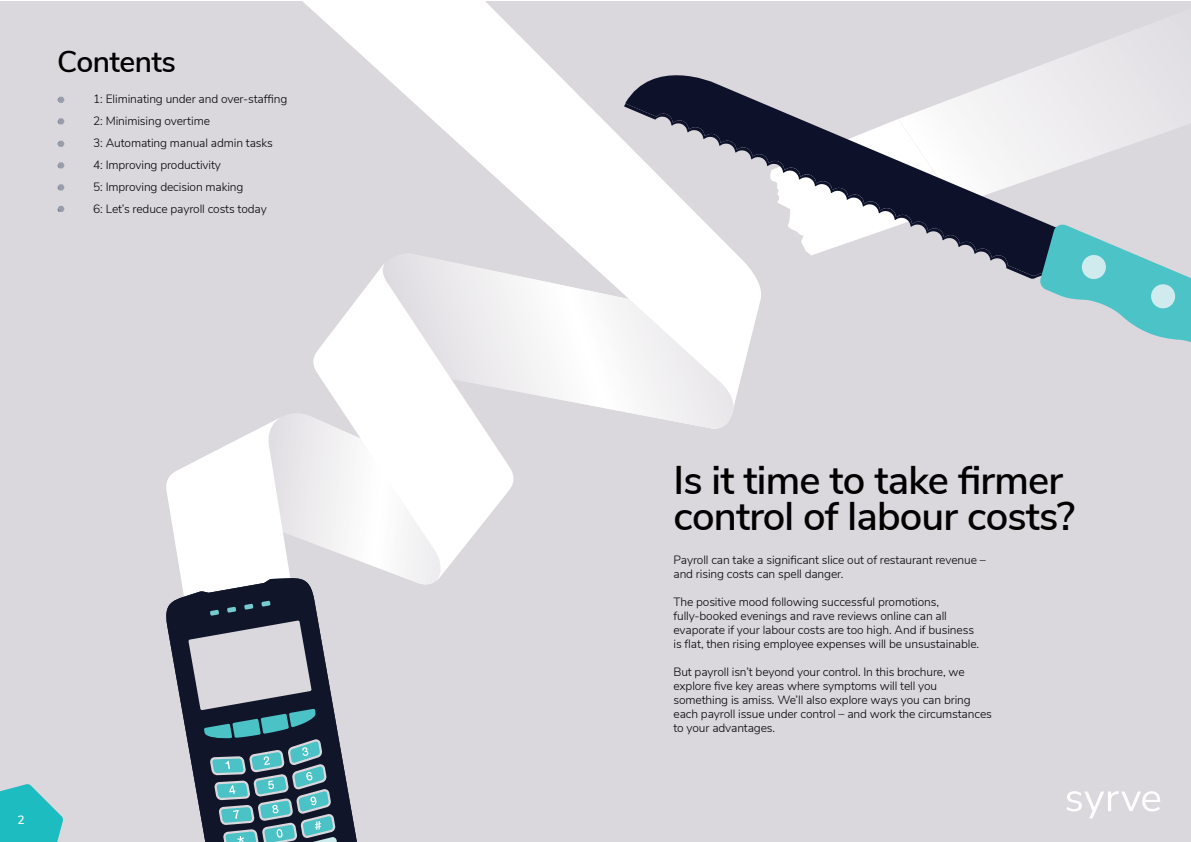
<style>
.page{position:relative;width:1191px;height:842px;background:#fff}
.page>*{position:absolute;margin:0;border:0;box-sizing:border-box;transform-origin:0 0}
.t1{font:600 40px/36px "Nunito Sans";letter-spacing:-.02em;color:#000}
.t2{font:600 30px "Nunito Sans";letter-spacing:-.02em;color:#000}
.t3{font:300 12px/14px "Nunito Sans";letter-spacing:-.01em;color:#000}
.t4{font:600 12px "Nunito Sans";color:#fff}
</style>
<div class="page">
<div style="left:0;top:1px;width:1191px;height:841px;background:#dad8dd"></div>
<svg style="left:1066px;top:791px;width:94px;height:27px"></svg>
<svg style="left:0;top:784px;width:63px;height:58px"></svg>
<svg style="left:58px;top:97px;width:7px;height:6px"></svg>
<svg style="left:58px;top:118px;width:7px;height:6px"></svg>
<svg style="left:58px;top:141px;width:7px;height:6px"></svg>
<svg style="left:58px;top:162px;width:7px;height:6px"></svg>
<svg style="left:58px;top:184px;width:7px;height:6px"></svg>
<svg style="left:58px;top:206px;width:7px;height:6px"></svg>
<svg style="left:1064px;top:33px;width:124px;height:134px"></svg>
<svg style="left:636px;top:414px;width:96px;height:15px"></svg>
<svg style="left:337px;top:414px;width:177px;height:170px;fill:#fefefe"></svg>
<svg style="left:302px;top:1px;width:459px;height:413px"></svg>
<svg style="left:337px;top:578px;width:20px;height:264px"></svg>
<svg style="left:166px;top:416px;width:171px;height:426px"></svg>
<svg style="left:625px;top:57px;width:441px;height:113px"></svg>
<svg style="left:624px;top:104px;width:433px;height:175px"></svg>
<svg style="left:1039px;top:223px;width:152px;height:119px"></svg>
<h2 class="t2" style="left:57px;top:40px;width:120px">Contents</h2>
<p class="t3" style="left:57px;top:91px;width:8px">•</p>
<p class="t3" style="left:93px;top:91px;width:195px">1: Eliminating under and over-staffing</p>
<p class="t3" style="left:57px;top:113px;width:8px">•</p>
<p class="t3" style="left:93px;top:113px;width:118px">2: Minimising overtime</p>
<p class="t3" style="left:57px;top:135px;width:8px">•</p>
<p class="t3" style="left:93px;top:135px;width:181px">3: Automating manual admin tasks</p>
<p class="t3" style="left:57px;top:157px;width:8px">•</p>
<p class="t3" style="left:93px;top:157px;width:129px">4: Improving productivity</p>
<p class="t3" style="left:57px;top:179px;width:8px">•</p>
<p class="t3" style="left:93px;top:179px;width:152px">5: Improving decision making</p>
<p class="t3" style="left:57px;top:201px;width:8px">•</p>
<p class="t3" style="left:93px;top:201px;width:175px">6: Let’s reduce payroll costs today</p>
<p class="t4" style="left:18px;top:811px;width:9px">2</p>
<h1 class="t1" style="left:673px;top:459px;width:403px">Is it time to take firmer control of labour costs?</h1>
<p class="t3" style="left:673px;top:552px;width:314px">Payroll can take a significant slice out of restaurant revenue – and rising costs can spell danger.</p>
<p class="t3" style="left:673px;top:594px;width:307px">The positive mood following successful promotions, fully-booked evenings and rave reviews online can all evaporate if your labour costs are too high. And if business is flat, then rising employee expenses will be unsustainable.</p>
<p class="t3" style="left:673px;top:664px;width:320px">But payroll isn’t beyond your control. In this brochure, we explore five key areas where symptoms will tell you something is amiss. We’ll also explore ways you can bring each payroll issue under control – and work the circumstances to your advantages.</p>
</div>
